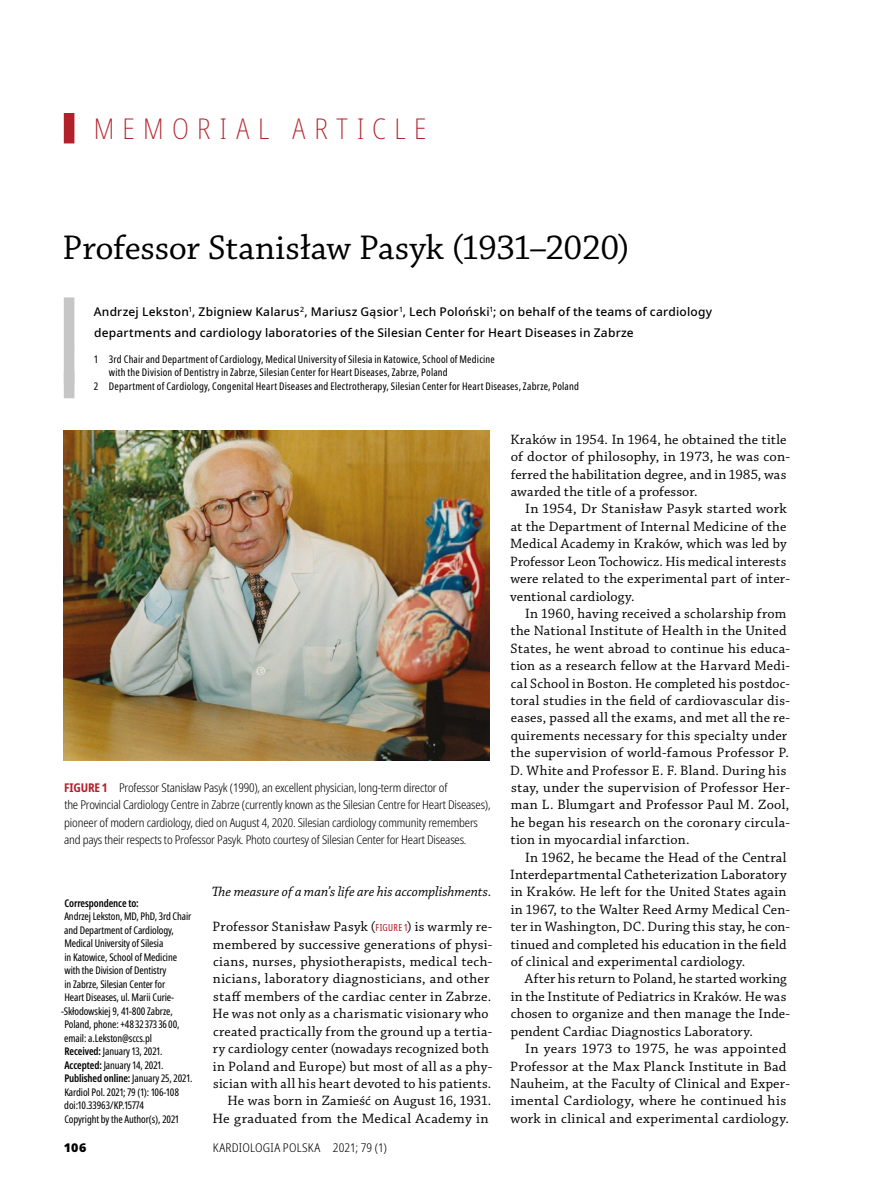
<style>
.page{position:relative;width:872px;height:1191px;background:#fff}
.page>*{position:absolute;margin:0;border:0;box-sizing:border-box;transform-origin:0 0}
.t1{font:36px "Chaparral Pro MP";letter-spacing:-.01em;color:#000}
.t2{font:200 condensed 28.5px "Noto Sans";letter-spacing:.3em;color:#b1212a}
.t3{font:14.25px/17.4px "Chaparral Pro MP";letter-spacing:.015em;color:#000}
.t4{font:italic 14.25px "Chaparral Pro MP";color:#000}
.t5{font:300 condensed 12px/17.4px "Noto Sans";letter-spacing:-.015em;color:#000}
.t6{font:500 12px/21px "Noto Sans";letter-spacing:.015em;color:#000}
.t7{font:300 condensed 12px "Noto Sans";letter-spacing:.015em;color:#000;scale:1.04 1}
.t8{font:900 12px "Noto Sans";color:#000;scale:1.04 1}
.t9{font:extra-condensed 10.5px "Noto Sans";letter-spacing:-.01em;color:#000}
.t10{font:extra-condensed 10.5px "Noto Sans";letter-spacing:.02em;color:#000}
.t11{font:600 extra-condensed 10.5px "Noto Sans";letter-spacing:-.01em;color:#000}
.s1{font-weight:700;color:#b1212a}
.s2{font-weight:600}
.s3{font-weight:400}
.s4{font-family:"Noto Sans";font-stretch:extra-condensed;font-size:9.75px;color:#b1212a}
</style>
<div class="page">
<div style="left:64px;top:113px;width:10px;height:30px;background:#b1212a"></div>
<div style="left:64px;top:297px;width:10px;height:48px;background:#c6c6c6"></div>
<div style="left:64px;top:345px;width:10px;height:40px;background:#c6c6c6"></div>
<div style="left:64px;top:372px;width:10px;height:26px;background:#c6c6c6"></div>
<img style="left:64px;top:430px;width:425px;height:330px">
<h2 class="t2" style="left:94px;top:108px;width:334px">MEMORIAL ARTICLE</h2>
<h1 class="t1" style="left:63px;top:227px;width:568px">Professor Stanisław Pasyk (1931–2020)</h1>
<p class="t6" style="left:94px;top:301px;width:620px">Andrzej Lekston<sup>1</sup>, Zbigniew Kalarus<sup>2</sup>, Mariusz Gąsior<sup>1</sup>, Lech Poloński<sup>1</sup>; on behalf of the teams of cardiology departments and cardiology laboratories of the Silesian Center for Heart Diseases in Zabrze</p>
<p class="t10" style="left:94px;top:352px;width:403px">1 3rd Chair and Department of Cardiology, Medical U niversity of Silesia in Katowice, School of Medicine</p>
<p class="t10" style="left:109px;top:365px;width:340px">with the Division of Dentistry in Zabrze, Silesian Center for Heart Diseases, Zabrze, Poland</p>
<p class="t10" style="left:94px;top:379px;width:486px">2 Department of Cardiology, Congenital Heart Diseases and Electrotherapy, Silesian Center for Heart Diseases, Zabrze, Poland</p>
<p class="t5" style="left:64px;top:779px;width:428px"><span class="s1">FIGURE 1</span> Professor Stanisław Pasyk (1990), an excellent physician, long‑term director of<br>the Provincial Cardiology Centre in Zabrze (currently known as the Silesian Centre for Heart Diseases), pioneer of modern cardiology, died on August 4, 2020. Silesian cardiology community remembers and pays their respects to Professor Pasyk. Photo courtesy of Silesian Center for Heart Diseases.</p>
<p class="t11" style="left:64px;top:895px;width:76px">Correspondence to:</p>
<p class="t9" style="left:64px;top:909px;width:128px">Andrzej Lekston, MD, PhD, 3rd Chair</p>
<p class="t9" style="left:64px;top:922px;width:111px">and Department of Cardiology,</p>
<p class="t9" style="left:64px;top:936px;width:101px">Medical U niversity of Silesia</p>
<p class="t9" style="left:64px;top:949px;width:114px">in Katowice, School of Medicine</p>
<p class="t9" style="left:64px;top:963px;width:103px">with the Division of Dentistry</p>
<p class="t9" style="left:65px;top:976px;width:102px">in Zabrze, Silesian Center for</p>
<p class="t9" style="left:64px;top:990px;width:111px">Heart Diseases, ul. Marii Curie-</p>
<p class="t9" style="left:61px;top:1003px;width:113px">-Skłodowskiej 9, 41-800 Zabrze,</p>
<p class="t9" style="left:64px;top:1017px;width:117px">Poland, phone: +4832 373 3600,</p>
<p class="t9" style="left:64px;top:1030px;width:89px">email: a.Lekston@sccs.pl</p>
<p class="t9" style="left:64px;top:1044px;width:99px"><span class="s2">Received:</span> January 13, 2021.</p>
<p class="t9" style="left:64px;top:1057px;width:100px"><span class="s2">Accepted:</span> January 14, 2021.</p>
<p class="t11" style="left:64px;top:1071px;width:129px">Published online: <span class="s3">January 25, 2021.</span></p>
<p class="t9" style="left:64px;top:1084px;width:116px">Kardiol Pol. 2021; 79 (1): 106-108</p>
<p class="t9" style="left:64px;top:1098px;width:81px">doi:10.33963/KP.15774</p>
<p class="t9" style="left:64px;top:1111px;width:116px">Copyright by the Author(s), 2021</p>
<p class="t4" style="left:212px;top:884px;width:281px">The measure of a man’s life are his accomplishments.</p>
<p class="t3" style="left:212px;top:918px;width:281px;text-align:right">Professor Stanisław Pasyk (<span class="s4">Figure 1</span>) is warmly re‑ membered by successive generations of physi‑ cians, nurses, physiotherapists, medical tech‑ nicians, laboratory diagnosticians, and other staff members of the cardiac center in Zabrze.<br>He was not only as a charismatic visionary who created practically from the ground up a tertia‑ ry cardiology center (nowadays recognized both in Poland and Europe) but most of all as a phy‑ sician with all his heart devoted to his patients.<br>He was born in Zamieść on August 16, 1931.<br>He graduated from the Medical Academy in</p>
<p class="t8" style="left:64px;top:1138px;width:23px">106</p>
<p class="t7" style="left:213px;top:1139px;width:169px">KARDIOLOGIA POLSKA 2021; 79 (1)</p>
<p class="t3" style="left:510px;top:431px;width:281px">Kraków in 1954. In 1964, he obtained the title of doctor of philosophy, in 1973, he was con‑ ferred the habilitation degree, and in 1985, was awarded the title of a professor.</p>
<p class="t3" style="left:510px;top:501px;width:281px;text-indent:15px">In 1954, Dr Stanisław Pasyk started work at the Department of Internal Medicine of the Medical Academy in Kraków, which was led by Professor Leon Tochowicz. His medical interests were related to the experimental part of inter‑ ventional cardiology.</p>
<p class="t3" style="left:510px;top:605px;width:281px;text-indent:15px">In 1960, having received a scholarship from the National Institute of Health in the United States, he went abroad to continue his educa‑ tion as a research fellow at the Harvard Medi‑ cal School in Boston. He completed his postdoc‑ toral studies in the field of cardiovascular dis‑ eases, passed all the exams, and met all the re‑ quirements necessary for this specialty under the supervision of world‑famous Professor P.<br>D. White and Professor E. F. Bland. During his stay, under the supervision of Professor Her‑ man L. Blumgart and Professor Paul M. Zool, he began his research on the coronary circula‑ tion in myocardial infarction.</p>
<p class="t3" style="left:510px;top:849px;width:281px;text-indent:15px">In 1962, he became the Head of the Central Interdepartmental Catheterization Laboratory in Kraków. He left for the United States again in 1967, to the Walter Reed Army Medical Cen‑ ter in Washington, DC. During this stay, he con‑ tinued and completed his education in the field of clinical and experimental cardiology.</p>
<p class="t3" style="left:511px;top:970px;width:281px;text-indent:14px">After his return to Poland, he started working in the Institute of Pediatrics in Kraków. He was chosen to organize and then manage the Inde‑ pendent Cardiac Diagnostics Laboratory.</p>
<p class="t3" style="left:510px;top:1040px;width:281px;text-indent:15px">In years 1973 to 1975, he was appointed Professor at the Max Planck Institute in Bad Nauheim, at the Faculty of Clinical and Exper‑ imental Cardiology, where he continued his work in clinical and experimental cardiology.</p>
</div>
